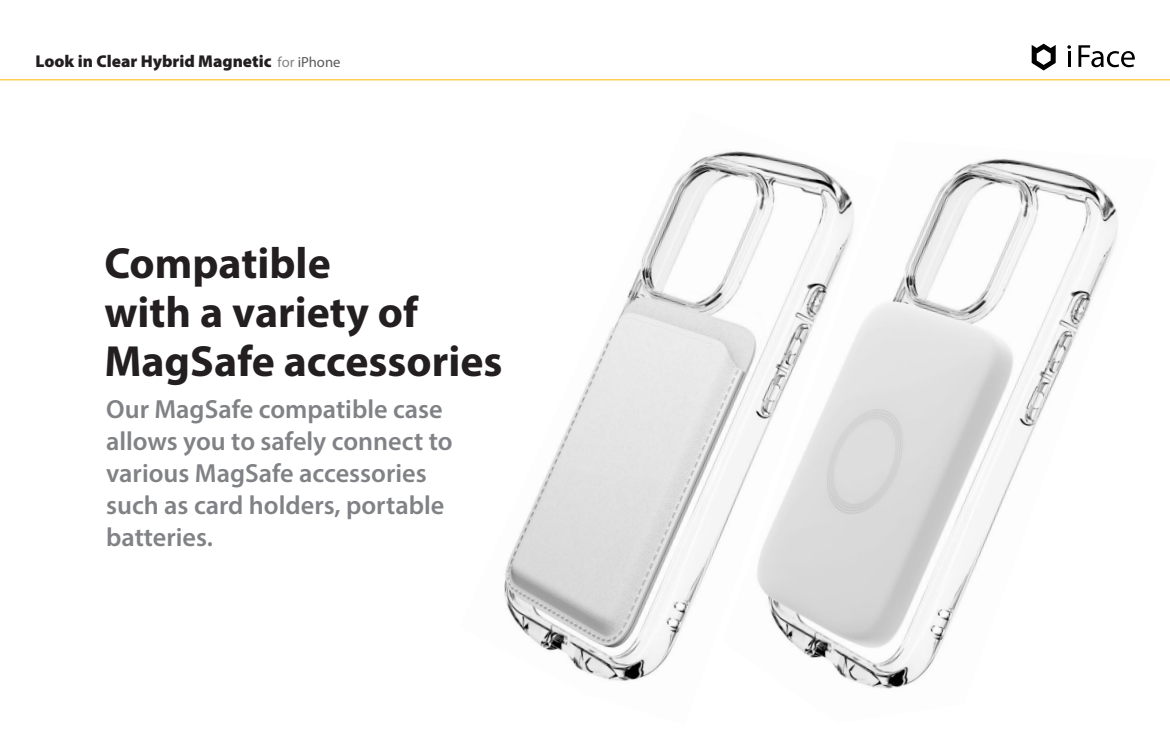
<style>
.page{position:relative;width:1170px;height:745px;background:#fff}
.page>*{position:absolute;margin:0;border:0;box-sizing:border-box;transform-origin:0 0}
.t1{font:700 43.75px/48.8px "Myriad Pro";color:#231f20}
.t2{font:600 26.25px/31.9px "Myriad Pro";color:#808285}
.t3{font:900 17.12px "Myriad Pro";color:#231f20}
.s1{font-weight:400;font-size:14.62px;color:#838587}
.s2{font-weight:400;font-size:14.62px;color:#59595c}
</style>
<div class="page">
<img style="left:877px;top:158px;width:241px;height:531px">
<img style="left:504px;top:151px;width:373px;height:537px">
<svg style="left:1031px;top:44px;width:24px;height:26px"></svg>
<hr style="left:1067px;top:51px;width:3px;height:16px;background:#000">
<svg style="left:1078px;top:45px;width:56px;height:22px"></svg>
<hr style="left:0;top:79px;width:1169px;height:1px;background:#ffb600">
<p class="t3" style="left:35px;top:49px;width:306px">Look in Clear Hybrid Magnetic <span class="s1">for</span> <span class="s2">iPhone</span></p>
<h1 class="t1" style="left:104px;top:237px;width:399px">Compatible<br>with a variety of<br>MagSafe accessories</h1>
<p class="t2" style="left:106px;top:392px;width:348px">Our MagSafe compatible case allows you to safely connect to various MagSafe accessories such as card holders, portable batteries.</p>
</div>
